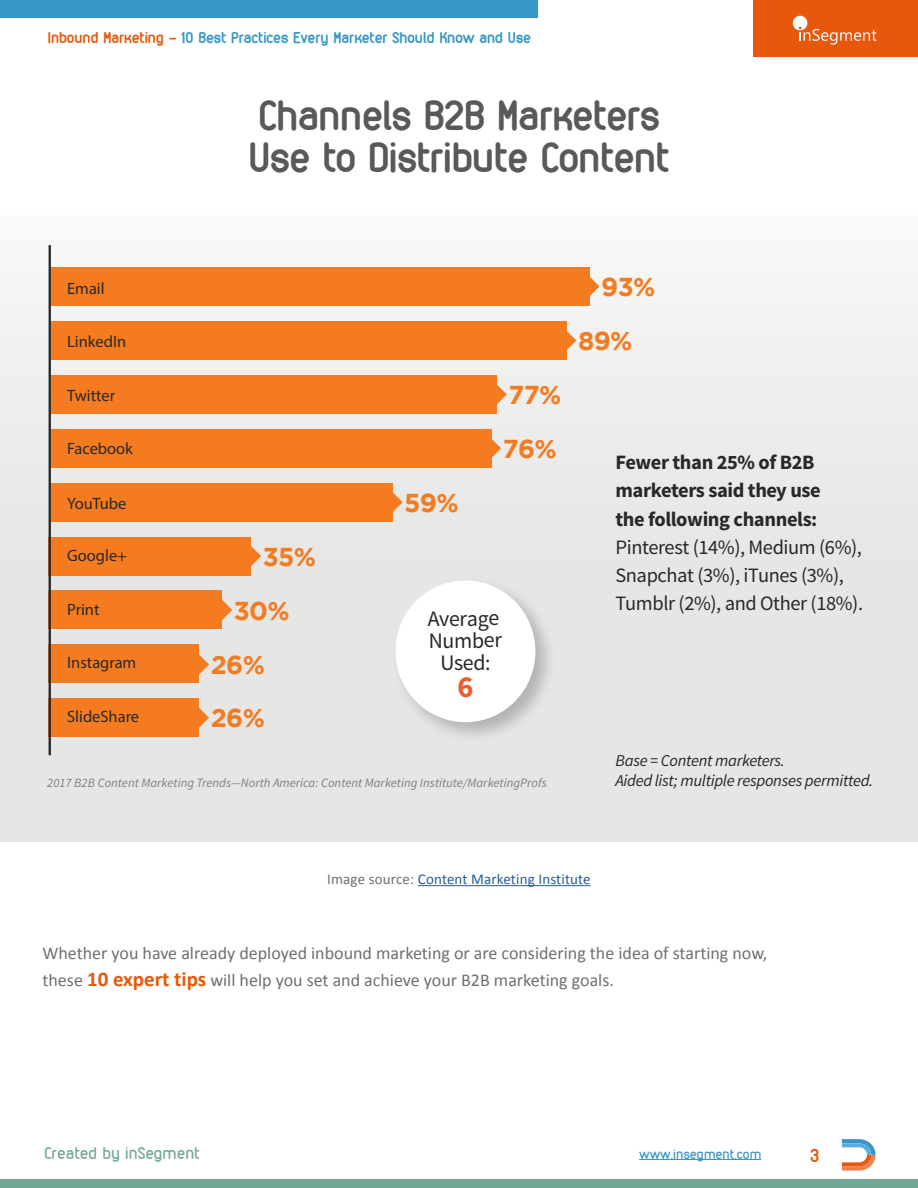
<style>
.page{position:relative;width:918px;height:1188px;background:#fff}
.page>*{position:absolute;margin:0;border:0;box-sizing:border-box;transform-origin:0 0}
.t1{font:700 40.5px/42px "VDS";letter-spacing:-.01em;color:#595959}
.t2{font:700 25.8px "Gotham";letter-spacing:-.025em;color:#f47b20}
.t3{font:22.05px/22px "Source Sans Pro";color:#282828;text-align:center}
.t4{font:20.4px/28px "Source Sans Pro";letter-spacing:-.02em;color:#282828}
.t5{font:700 20.4px/28px "Source Sans Pro";letter-spacing:-.02em;color:#282828}
.t6{font:18px/27px "Calibri";color:#706f6f}
.t7{font:700 18px "VDS";color:#e7580c}
.t8{font:italic 16.65px/20px "Source Sans Pro";letter-spacing:-.02em;color:#282828}
.t9{font:16.5px "Myriad Pro";color:#282828}
.t10{font:16.5px "VDS";color:#71a893}
.t11{font:700 15px "VDS";color:#3696c6}
.t12{font:15px "Calibri";letter-spacing:.01em;color:#275b9b}
.t13{font:13.5px "VDS";color:#3696c6}
.t14{font:italic 12.75px "Source Sans Pro";color:#808080}
.s1{color:#e7580c}
.s2{color:#706f6f}
.s3{font-weight:700;font-size:21px;color:#e7580c}
</style>
<div class="page">
<div style="left:753px;top:0;width:165px;height:56px;background:#e7580c"></div>
<div style="left:0;top:1180px;width:918px;height:8px;background:#71a893"></div>
<div style="left:0;top:0;width:538px;height:18px;background:#3696c6"></div>
<svg style="left:793px;top:16px;width:83px;height:29px"></svg>
<hr style="left:639px;top:1159px;width:122px;height:1px;background:#3696c6">
<svg style="left:842px;top:1139px;width:34px;height:32px"></svg>
<hr style="left:418px;top:885px;width:173px;height:1px;background:#275b9b">
<div style="left:0;top:215px;width:918px;height:626px;background:linear-gradient(to bottom,#f4f4f4,#e1e1e0)"></div>
<div style="left:51px;top:267px;width:539px;height:39px;background:#f47b20"></div>
<div style="left:51px;top:321px;width:515px;height:39px;background:#f47b20"></div>
<div style="left:51px;top:375px;width:446px;height:39px;background:#f47b20"></div>
<div style="left:51px;top:429px;width:440px;height:39px;background:#f47b20"></div>
<div style="left:51px;top:483px;width:342px;height:39px;background:#f47b20"></div>
<div style="left:49px;top:537px;width:202px;height:38px;background:#f47b20"></div>
<div style="left:49px;top:591px;width:173px;height:38px;background:#f47b20"></div>
<div style="left:49px;top:644px;width:150px;height:39px;background:#f47b20"></div>
<div style="left:49px;top:698px;width:150px;height:39px;background:#f47b20"></div>
<svg style="left:590px;top:276px;width:10px;height:21px"></svg>
<svg style="left:566px;top:330px;width:10px;height:21px"></svg>
<svg style="left:497px;top:384px;width:10px;height:21px"></svg>
<svg style="left:393px;top:491px;width:10px;height:22px"></svg>
<svg style="left:251px;top:545px;width:10px;height:22px"></svg>
<svg style="left:222px;top:599px;width:10px;height:22px"></svg>
<svg style="left:199px;top:654px;width:10px;height:21px"></svg>
<svg style="left:199px;top:707px;width:10px;height:21px"></svg>
<svg style="left:491px;top:438px;width:10px;height:21px"></svg>
<img style="left:386px;top:570px;width:177px;height:179px">
<div style="left:395px;top:580px;width:141px;height:143px;background:#fff;border-radius:50%"></div>
<hr style="left:49px;top:245px;width:2px;height:510px;background:#282828">
<p class="t11" style="left:48px;top:28px;width:485px"><span class="s1">Inbound Marketing -</span> 10 Best Practices Every Marketer Should Know and Use</p>
<h1 class="t1" style="left:249px;top:94px;width:422px">Channels B2B Marketers<br>Use to Distribute Content</h1>
<p class="t9" style="left:67px;top:278px;width:39px">Email</p>
<h2 class="t2" style="left:601px;top:272px;width:56px">93%</h2>
<p class="t9" style="left:67px;top:332px;width:61px">LinkedIn</p>
<h2 class="t2" style="left:578px;top:326px;width:56px">89%</h2>
<p class="t9" style="left:67px;top:385px;width:49px">Twitter</p>
<h2 class="t2" style="left:509px;top:380px;width:54px">77%</h2>
<p class="t9" style="left:67px;top:439px;width:67px">Facebook</p>
<p class="t9" style="left:67px;top:493px;width:61px">YouTube</p>
<p class="t9" style="left:67px;top:546px;width:61px">Google+</p>
<p class="t9" style="left:67px;top:599px;width:34px">Print</p>
<p class="t9" style="left:67px;top:653px;width:71px">Instagram</p>
<p class="t9" style="left:67px;top:707px;width:73px">SlideShare</p>
<h2 class="t2" style="left:263px;top:542px;width:55px">35%</h2>
<h2 class="t2" style="left:234px;top:596px;width:57px">30%</h2>
<h2 class="t2" style="left:211px;top:650px;width:56px">26%</h2>
<h2 class="t2" style="left:211px;top:703px;width:56px">26%</h2>
<h2 class="t2" style="left:404px;top:488px;width:56px">59%</h2>
<h2 class="t2" style="left:503px;top:434px;width:56px">76%</h2>
<p class="t3" style="left:427px;top:608px;width:75px;rotate:-1deg">Average<br>Number<br>Used:</p>
<p class="t5" style="left:615px;top:449px;width:207px">Fewer than 25% of B2B marketers said they use the following channels:</p>
<p class="t4" style="left:615px;top:533px;width:249px">Pinterest (14%), Medium (6%),<br>Snapchat (3%), iTunes (3%),<br>Tumblr (2%), and Other (18%).</p>
<p class="t14" style="left:47px;top:774px;width:501px">2017 B2B Content Marketing Trends—North America: Content Marketing Institute/MarketingProfs</p>
<p class="t8" style="left:615px;top:751px;width:259px">Base = Content marketers.<br>Aided list; multiple responses permitted.</p>
<p class="t12" style="left:327px;top:870px;width:265px"><span class="s2">Image source:</span> Content Marketing Institute</p>
<p class="t6" style="left:43px;top:939px;width:726px">Whether you have already deployed inbound marketing or are considering the idea of starting now, these <span class="s3">10 expert tips</span> will help you set and achieve your B2B marketing goals.</p>
<p class="t10" style="left:44px;top:1143px;width:157px">Created by inSegment</p>
<p class="t13" style="left:639px;top:1146px;width:124px">www.insegment.com</p>
<p class="t7" style="left:810px;top:1145px;width:11px">3</p>
</div>
